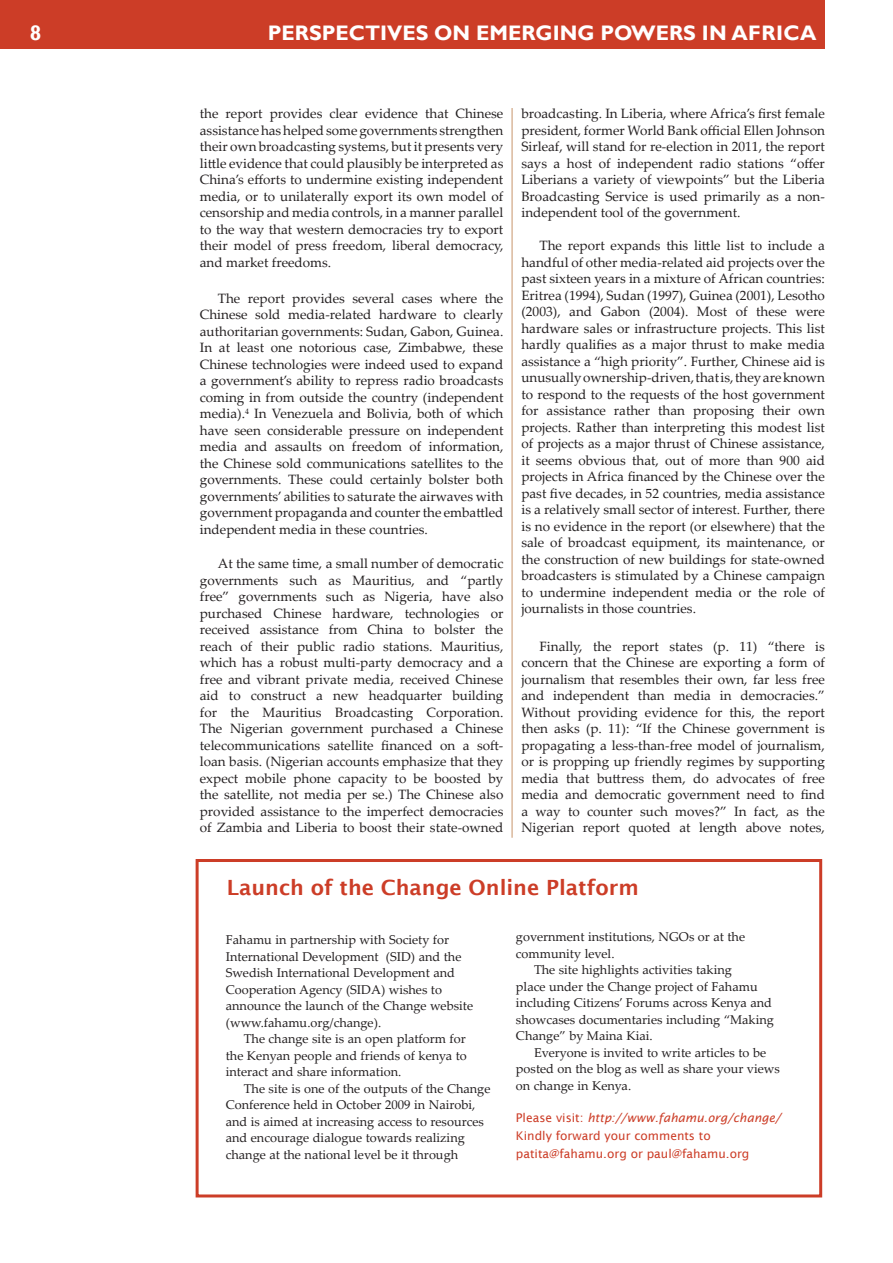
<style>
.page{position:relative;width:893px;height:1263px;background:#fff}
.page>*{position:absolute;margin:0;border:0;box-sizing:border-box;transform-origin:0 0}
.t1{font:700 21px "Gill Sans";color:#fff}
.t2{font:600 21px "Lucida Sans";color:#cc3d27}
.t3{font:13.5px/16.5px "Palatino Linotype";color:#231f20;text-align:justify}
.t4{font:12.75px/16.5px "Palatino Linotype";color:#231f20}
.t5{font:12px/18px "Lucida Sans";color:#cc3d27}
.s1{font-style:italic}
</style>
<div class="page">
<div style="left:0;top:0;width:825px;height:49px;background:#cc3d27"></div>
<hr style="left:512px;top:108px;width:1px;height:730px;background:#c7956a">
<div style="left:196px;top:859px;width:626px;height:338px;border:3px solid #cc3d27"></div>
<h1 class="t1" style="left:30px;top:21px;width:13px">8</h1>
<h1 class="t1" style="left:268px;top:21px;width:550px">PERSPECTIVES ON EMERGING POWERS IN AFRICA</h1>
<p class="t3" style="left:200px;top:105px;width:305px">the report provides clear evidence that Chinese assistance has helped some governments strengthen their own broadcasting systems, but it presents very little evidence that could plausibly be interpreted as China’s efforts to undermine existing independent media, or to unilaterally export its own model of censorship and media controls, in a manner parallel to the way that western democracies try to export their model of press freedom, liberal democracy, and market freedoms.</p>
<p class="t3" style="left:200px;top:289px;width:305px;text-indent:18px">The report provides several cases where the Chinese sold media-related hardware to clearly authoritarian governments: Sudan, Gabon, Guinea.<br>In at least one notorious case, Zimbabwe, these Chinese technologies were indeed used to expand a government’s ability to repress radio broadcasts coming in from outside the country (independent media).<sup>4</sup> In Venezuela and Bolivia, both of which have seen considerable pressure on independent media and assaults on freedom of information, the Chinese sold communications satellites to the governments. These could certainly bolster both governments’ abilities to saturate the airwaves with government propaganda and counter the embattled independent media in these countries.</p>
<p class="t3" style="left:200px;top:555px;width:305px;text-indent:18px">At the same time, a small number of democratic governments such as Mauritius, and “partly free” governments such as Nigeria, have also purchased Chinese hardware, technologies or received assistance from China to bolster the reach of their public radio stations. Mauritius, which has a robust multi-party democracy and a free and vibrant private media, received Chinese aid to construct a new headquarter building for the Mauritius Broadcasting Corporation.<br>The Nigerian government purchased a Chinese telecommunications satellite financed on a soft&shy;loan basis. (Nigerian accounts emphasize that they expect mobile phone capacity to be boosted by the satellite, not media per se.) The Chinese also provided assistance to the imperfect democracies of Zambia and Liberia to boost their state-owned</p>
<p class="t3" style="left:521px;top:105px;width:305px">broadcasting. In Liberia, where Africa’s first female president, former World Bank official Ellen Johnson Sirleaf, will stand for re-election in 2011, the report says a host of independent radio stations “offer Liberians a variety of viewpoints” but the Liberia Broadcasting Service is used primarily as a non&shy;independent tool of the government.</p>
<p class="t3" style="left:521px;top:237px;width:305px;text-indent:18px">The report expands this little list to include a handful of other media-related aid projects over the past sixteen years in a mixture of African countries:<br>Eritrea (1994), Sudan (1997), Guinea (2001), Lesotho (2003), and Gabon (2004). Most of these were hardware sales or infrastructure projects. This list hardly qualifies as a major thrust to make media assistance a “high priority”. Further, Chinese aid is unusually ownership-driven, that is, they are known to respond to the requests of the host government for assistance rather than proposing their own projects. Rather than interpreting this modest list of projects as a major thrust of Chinese assistance, it seems obvious that, out of more than 900 aid projects in Africa financed by the Chinese over the past five decades, in 52 countries, media assistance is a relatively small sector of interest. Further, there is no evidence in the report (or elsewhere) that the sale of broadcast equipment, its maintenance, or the construction of new buildings for state-owned broadcasters is stimulated by a Chinese campaign to undermine independent media or the role of journalists in those countries.</p>
<p class="t3" style="left:521px;top:637px;width:305px;text-indent:18px">Finally, the report states (p. 11) “there is concern that the Chinese are exporting a form of journalism that resembles their own, far less free and independent than media in democracies.” Without providing evidence for this, the report then asks (p. 11): “If the Chinese government is propagating a less-than-free model of journalism, or is propping up friendly regimes by supporting media that buttress them, do advocates of free media and democratic government need to find a way to counter such moves?” In fact, as the Nigerian report quoted at length above notes,</p>
<h1 class="t2" style="left:227px;top:876px;width:413px">Launch of the Change Online Platform</h1>
<p class="t4" style="left:226px;top:931px;width:249px">Fahamu in partnership with Society for International Development (SID) and the Swedish International Development and Cooperation Agency (SIDA) wishes to announce the launch of the Change website (www.fahamu.org/change).</p>
<p class="t4" style="left:226px;top:1030px;width:243px;text-align:justify;text-indent:18px">The change site is an open platform for the Kenyan people and friends of kenya to interact and share information.</p>
<p class="t4" style="left:226px;top:1079px;width:266px;text-indent:18px">The site is one of the outputs of the Change Conference held in October 2009 in Nairobi, and is aimed at increasing access to resources and encourage dialogue towards realizing change at the national level be it through</p>
<p class="t4" style="left:516px;top:928px;width:231px">government institutions, NGOs or at the community level.</p>
<p class="t4" style="left:516px;top:961px;width:259px;text-indent:18px">The site highlights activities taking<br>place under the Change project of Fahamu including Citizens’ Forums across Kenya and showcases documentaries including “Making Change” by Maina Kiai.</p>
<p class="t4" style="left:516px;top:1043px;width:265px;text-indent:18px">Everyone is invited to write articles to be posted on the blog as well as share your views on change in Kenya.</p>
<p class="t5" style="left:516px;top:1109px;width:266px">Please visit: <span class="s1">http://www.fahamu.org/change/<br></span>Kindly forward your comments to patita@fahamu.org or paul@fahamu.org</p>
</div>
